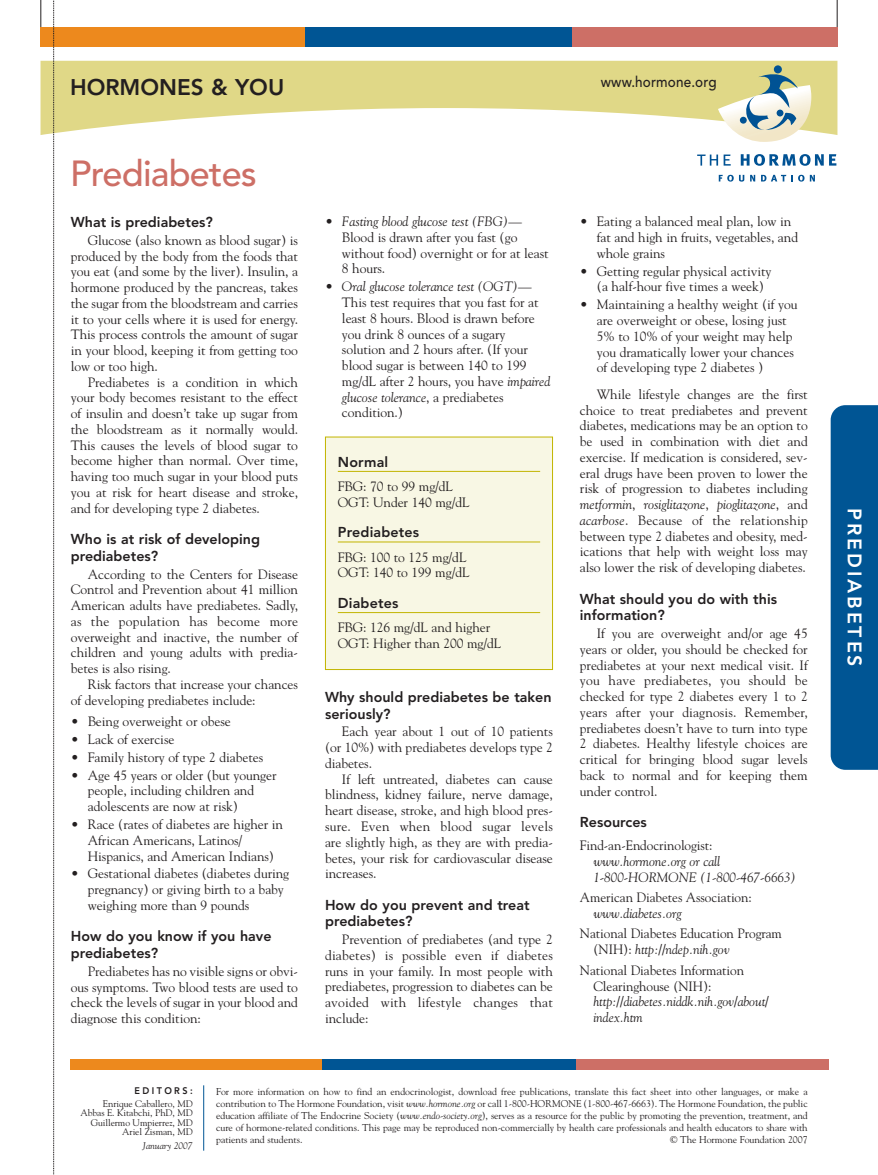
<style>
.page{position:relative;width:878px;height:1175px;background:#fff}
.page>*{position:absolute;margin:0;border:0;box-sizing:border-box;transform-origin:0 0}
.t1{font:500 36px "Avenir";letter-spacing:-.02em;color:#cd6f66}
.t2{font:800 22.5px "Avenir";color:#231f20}
.t3{font:800 19.5px "Avenir";letter-spacing:.15em;color:#fff}
.t4{font:500 15px "Avenir";letter-spacing:.01em;color:#231f20;scale:.9 1}
.t5{font:800 14.25px/16.5px "Avenir";color:#231f20}
.t6{font:13.5px/15.8px "Goudy";letter-spacing:-.005em;color:#231f20}
.t7{font:italic 13.5px/15.8px "Goudy";letter-spacing:-.005em;color:#231f20}
.t8{font:9.9px/12.1px "Goudy";letter-spacing:-.005em;color:#231f20;text-align:justify}
.t9{font:9.6px/9.6px "Goudy";letter-spacing:-.005em;color:#231f20;text-align:right}
.t10{font:italic 9.6px "Goudy";letter-spacing:-.005em;color:#231f20}
.t11{font:800 9.6px "Avenir";letter-spacing:.265em;color:#231f20;scale:.95 1}
.s1{font-style:italic}
</style>
<div class="page">
<svg style="left:40px;top:61px;width:797px;height:74px;fill:#e0d887"></svg>
<hr style="left:40px;top:0;width:1px;height:47px;background:#231f20">
<hr style="left:836px;top:0;width:1px;height:47px;background:#231f20">
<div style="left:40px;top:27px;width:266px;height:20px;background:#ed891d"></div>
<div style="left:306px;top:27px;width:265px;height:20px;background:#005594"></div>
<div style="left:572px;top:27px;width:265px;height:20px;background:#cd6f66"></div>
<svg style="left:53px;top:0;width:1px;height:1174px"></svg>
<hr style="left:203px;top:1085px;width:1px;height:65px;background:#005594">
<svg style="left:830px;top:405px;width:48px;height:365px;background:#0f5f9a"></svg>
<svg style="left:718px;top:66px;width:93px;height:76px"></svg>
<svg style="left:697px;top:154px;width:33px;height:12px"></svg>
<svg style="left:740px;top:154px;width:83px;height:12px"></svg>
<svg style="left:829px;top:154px;width:7px;height:12px"></svg>
<svg style="left:718px;top:175px;width:15px;height:7px"></svg>
<svg style="left:739px;top:175px;width:5px;height:7px"></svg>
<svg style="left:750px;top:175px;width:5px;height:6px"></svg>
<svg style="left:761px;top:175px;width:31px;height:6px"></svg>
<svg style="left:798px;top:175px;width:16px;height:7px"></svg>
<div style="left:70px;top:1058px;width:253px;height:11px;background:#ed891d"></div>
<div style="left:323px;top:1058px;width:253px;height:11px;background:#005594"></div>
<div style="left:576px;top:1058px;width:252px;height:11px;background:#cd6f66"></div>
<div style="left:325px;top:437px;width:227px;height:232px;background:#f8f7e4"></div>
<hr style="left:338px;top:471px;width:202px;height:1px;background:#c2b501">
<hr style="left:338px;top:541px;width:202px;height:1px;background:#c2b501">
<hr style="left:338px;top:612px;width:202px;height:1px;background:#c2b501">
<div style="left:325px;top:436px;width:228px;height:234px;border:1px solid #c2b501"></div>
<h2 class="t2" style="left:70px;top:78px;width:216px">HORMONES &amp; YOU</h2>
<h1 class="t1" style="left:70px;top:158px;width:188px">Prediabetes</h1>
<p class="t5" style="left:71px;top:215px;width:144px">What is prediabetes?</p>
<p class="t6" style="left:71px;top:233px;width:229px;text-align:justify;text-indent:17px">Glucose (also known as blood sugar) is produced by the body from the foods that you eat (and some by the liver). Insulin, a hormone produced by the pancreas, takes the sugar from the bloodstream and carries it to your cells where it is used for energy.<br>This process controls the amount of sugar in your blood, keeping it from getting too low or too high.</p>
<p class="t6" style="left:71px;top:375px;width:229px;text-align:justify;text-indent:17px">Prediabetes is a condition in which your body becomes resistant to the effect of insulin and doesn’t take up sugar from the bloodstream as it normally would.<br>This causes the levels of blood sugar to become higher than normal. Over time, having too much sugar in your blood puts you at risk for heart disease and stroke, and for developing type 2 diabetes.</p>
<p class="t5" style="left:71px;top:532px;width:191px">Who is at risk of developing prediabetes?</p>
<p class="t6" style="left:71px;top:567px;width:229px;text-align:justify;text-indent:17px">According to the Centers for Disease Control and Prevention about 41 million American adults have prediabetes. Sadly, as the population has become more overweight and inactive, the number of children and young adults with predia&shy;betes is also rising.</p>
<p class="t6" style="left:71px;top:677px;width:229px;text-indent:17px">Risk factors that increase your chances of developing prediabetes include:</p>
<p class="t6" style="left:71px;top:714px;width:161px">• Being overweight or obese</p>
<p class="t6" style="left:71px;top:732px;width:105px">• Lack of exercise</p>
<p class="t6" style="left:71px;top:750px;width:194px">• Family history of type 2 diabetes</p>
<p class="t6" style="left:88px;top:768px;width:190px;text-indent:-17px">• Age 45 years or older (but younger people, including children and adolescents are now at risk)</p>
<p class="t6" style="left:88px;top:817px;width:197px;text-indent:-17px">• Race (rates of diabetes are higher in<br>African Americans, Latinos/<br>Hispanics, and American Indians)</p>
<p class="t6" style="left:88px;top:867px;width:203px;text-indent:-17px">• Gestational diabetes (diabetes during pregnancy) or giving birth to a baby weighing more than 9 pounds</p>
<p class="t5" style="left:71px;top:929px;width:202px">How do you know if you have prediabetes?</p>
<p class="t6" style="left:71px;top:964px;width:229px;text-align:justify;text-indent:17px">Prediabetes has no visible signs or obvi&shy;ous symptoms. Two blood tests are used to check the levels of sugar in your blood and diagnose this condition:</p>
<p class="t6" style="left:342px;top:215px;width:208px;text-indent:-17px">• <span class="s1">Fasting blood glucose test (FBG)</span>—<br>Blood is drawn after you fast (go without food) overnight or for at least<br>8 hours.</p>
<p class="t6" style="left:342px;top:280px;width:210px;text-indent:-17px">• <span class="s1">Oral glucose tolerance test (OGT)—<br></span>This test requires that you fast for at least 8 hours. Blood is drawn before you drink 8 ounces of a sugary solution and 2 hours after. (If your blood sugar is between 140 to 199 mg/dL after 2 hours, you have <span class="s1">impaired glucose tolerance</span>, a prediabetes condition.)</p>
<p class="t5" style="left:338px;top:454px;width:52px">Normal</p>
<p class="t6" style="left:338px;top:479px;width:133px">FBG: 70 to 99 mg/dL<br>OGT: Under 140 mg/dL</p>
<p class="t5" style="left:338px;top:525px;width:83px">Prediabetes</p>
<p class="t6" style="left:338px;top:550px;width:133px">FBG: 100 to 125 mg/dL<br>OGT: 140 to 199 mg/dL</p>
<p class="t5" style="left:338px;top:596px;width:62px">Diabetes</p>
<p class="t6" style="left:338px;top:620px;width:165px">FBG: 126 mg/dL and higher<br>OGT: Higher than 200 mg/dL</p>
<p class="t5" style="left:325px;top:690px;width:228px">Why should prediabetes be taken seriously?</p>
<p class="t6" style="left:325px;top:725px;width:229px;text-align:justify;text-indent:17px">Each year about 1 out of 10 patients (or 10%) with prediabetes develops type 2 diabetes.</p>
<p class="t6" style="left:325px;top:772px;width:229px;text-align:justify;text-indent:17px">If left untreated, diabetes can cause blindness, kidney failure, nerve damage, heart disease, stroke, and high blood pres&shy;sure. Even when blood sugar levels are slightly high, as they are with predia&shy;betes, your risk for cardiovascular disease increases.</p>
<p class="t5" style="left:325px;top:897px;width:206px">How do you prevent and treat prediabetes?</p>
<p class="t6" style="left:325px;top:932px;width:229px;text-align:justify;text-indent:17px">Prevention of prediabetes (and type 2 diabetes) is possible even if diabetes runs in your family. In most people with prediabetes, progression to diabetes can be avoided with lifestyle changes that include:</p>
<p class="t4" style="left:601px;top:76px;width:130px">www.hormone.org</p>
<p class="t6" style="left:597px;top:215px;width:203px;text-indent:-17px">• Eating a balanced meal plan, low in fat and high in fruits, vegetables, and whole grains</p>
<p class="t6" style="left:597px;top:264px;width:176px;text-indent:-17px">• Getting regular physical activity (a half-hour five times a week)</p>
<p class="t6" style="left:597px;top:298px;width:202px;text-indent:-17px">• Maintaining a healthy weight (if you are overweight or obese, losing just 5% to 10% of your weight may help you dramatically lower your chances of developing type 2 diabetes )</p>
<p class="t6" style="left:580px;top:387px;width:229px;text-align:justify;text-indent:17px">While lifestyle changes are the first choice to treat prediabetes and prevent diabetes, medications may be an option to be used in combination with diet and exercise. If medication is considered, sev&shy;eral drugs have been proven to lower the risk of progression to diabetes including <span class="s1">metformin</span>, <span class="s1">rosiglitazone</span>, <span class="s1">pioglitazone</span>, and <span class="s1">acarbose</span>. Because of the relationship between type 2 diabetes and obesity, med&shy;ications that help with weight loss may also lower the risk of developing diabetes.</p>
<p class="t5" style="left:580px;top:591px;width:199px">What should you do with this information?</p>
<p class="t6" style="left:580px;top:626px;width:229px;text-align:justify;text-indent:17px">If you are overweight and/or age 45 years or older, you should be checked for prediabetes at your next medical visit. If you have prediabetes, you should be checked for type 2 diabetes every 1 to 2 years after your diagnosis. Remember, prediabetes doesn’t have to turn into type 2 diabetes. Healthy lifestyle choices are critical for bringing blood sugar levels back to normal and for keeping them under control.</p>
<p class="t5" style="left:580px;top:815px;width:69px">Resources</p>
<p class="t6" style="left:580px;top:838px;width:134px">Find-an-Endocrinologist:</p>
<p class="t7" style="left:593px;top:854px;width:204px">www.hormone.org or call<br>1-800-HORMONE (1-800-467-6663)</p>
<p class="t6" style="left:580px;top:890px;width:173px">American Diabetes Association:</p>
<p class="t7" style="left:593px;top:906px;width:90px">www.diabetes.org</p>
<p class="t6" style="left:593px;top:927px;width:190px;text-indent:-13px">National Diabetes Education Program (NIH): <span class="s1">http://ndep.nih.gov</span></p>
<p class="t6" style="left:593px;top:963px;width:152px;text-indent:-13px">National Diabetes Information<br>Clearinghouse (NIH):</p>
<p class="t7" style="left:593px;top:994px;width:177px">http://diabetes.niddk.nih.gov/about/ index.htm</p>
<p class="t11" style="left:134px;top:1087px;width:63px">EDITORS:</p>
<p class="t9" style="left:80px;top:1099px;width:114px">Enrique Caballero, MD<br>Abbas E. Kitabchi, PhD, MD<br>Guillermo Umpierrez, MD<br>Ariel Zisman, MD</p>
<p class="t10" style="left:143px;top:1142px;width:51px">January 2007</p>
<p class="t8" style="left:216px;top:1085px;width:593px">For more information on how to find an endocrinologist, download free publications, translate this fact sheet into other languages, or make a contribution to The Hormone Foundation, visit <span class="s1">www.hormone.org</span> or call 1-800-HORMONE (1-800-467-6663). The Hormone Foundation, the public education affiliate of The Endocrine Society (<span class="s1">www.endo-society.org</span>), serves as a resource for the public by promoting the prevention, treatment, and cure of hormone-related conditions. This page may be reproduced non-commercially by health care professionals and health educators to share with patients and students.</p>
<p class="t8" style="left:670px;top:1134px;width:139px">© The Hormone Foundation 2007</p>
<h3 class="t3" style="left:862px;top:508px;width:160px;rotate:90deg">PREDIABETES</h3>
</div>
